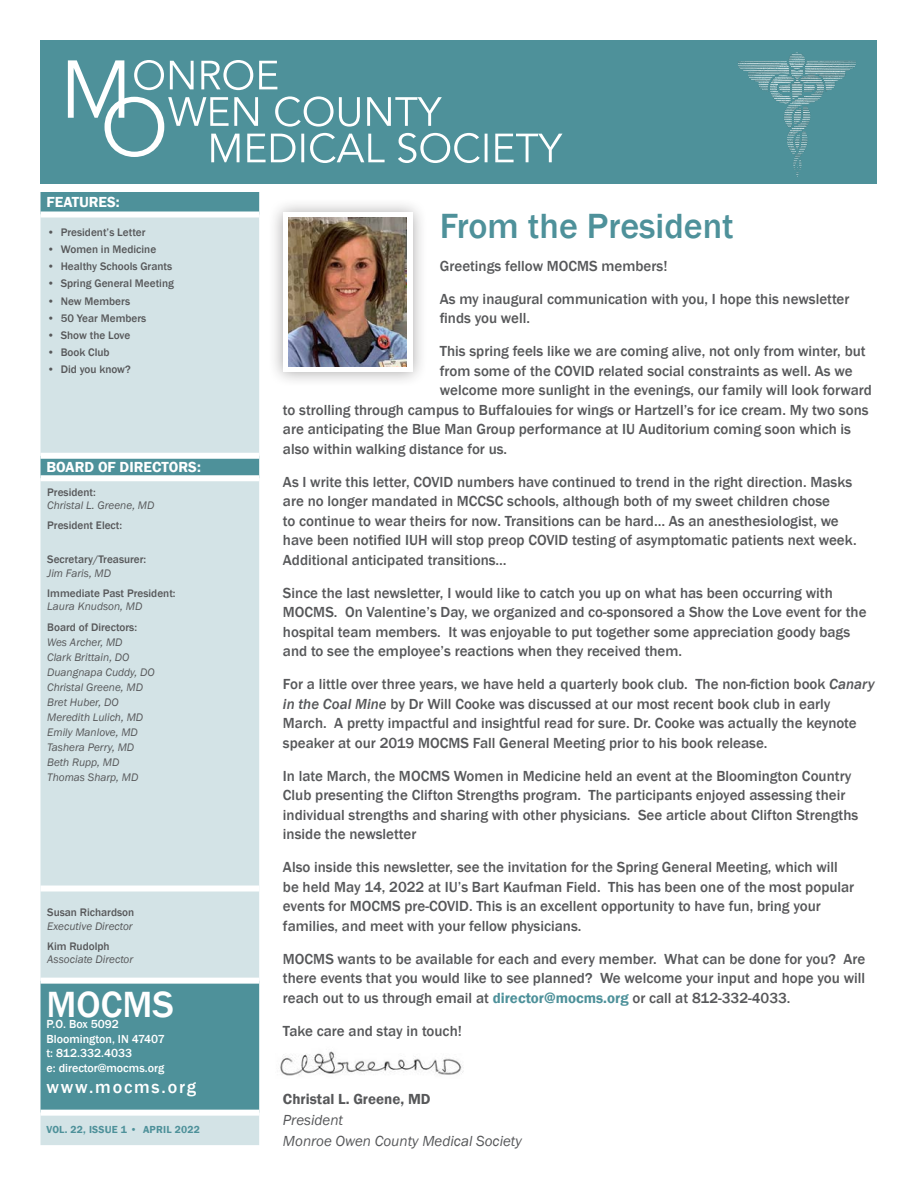
<style>
.page{position:relative;width:918px;height:1188px;background:#fff}
.page>*{position:absolute;margin:0;border:0;box-sizing:border-box;transform-origin:0 0}
.t1{font:500 37.5px "Franklin Gothic";color:#fff}
.t2{font:500 36px "Franklin Gothic";color:#4e919a}
.Body{font:500 18px "Franklin Gothic";letter-spacing:.1em;color:#fff}
.t3{font:500 15px/19.5px "Franklin Gothic";color:#57585a}
.Credit_Line{font:italic 15px "Franklin Gothic";color:#57585a}
.t4{font:600 15px "Franklin Gothic";color:#fff}
.t5{font:600 15px "Franklin Gothic";color:#57585a}
.Body-2{font:500 12px "Franklin Gothic";color:#fff}
.t6{font:500 11.25px "Franklin Gothic";color:#57585a}
.t7{font:italic 11.25px "Franklin Gothic";color:#57585a}
.t8{font:600 10.5px "Franklin Gothic";letter-spacing:.02em;color:#4e919a}
.s1{font-style:italic}
.s2{font-weight:600;color:#4e919a}
</style>
<div class="page">
<img style="left:280px;top:1051px;width:184px;height:25px">
<div style="left:40px;top:40px;width:838px;height:144px;background:#4e919a"></div>
<div style="left:40px;top:192px;width:219px;height:20px;background:#4e919a"></div>
<svg style="left:40px;top:218px;width:219px;height:927px;background:#bed6da"></svg>
<div style="left:40px;top:453px;width:219px;height:6px;background:#fff"></div>
<div style="left:40px;top:475px;width:219px;height:6px;background:#fff"></div>
<div style="left:40px;top:886px;width:219px;height:6px;background:#fff"></div>
<div style="left:40px;top:978px;width:219px;height:6px;background:#fff"></div>
<div style="left:40px;top:1110px;width:219px;height:6px;background:#fff"></div>
<svg style="left:68px;top:60px;width:495px;height:103px"></svg>
<img style="left:738px;top:52px;width:118px;height:125px">
<div style="left:268px;top:197px;width:160px;height:190px;background:#231f20;opacity:.4"></div>
<div style="left:283px;top:213px;width:130px;height:159px;background:#fff"></div>
<img style="left:289px;top:218px;width:118px;height:149px">
<p class="t4" style="left:46px;top:193px;width:75px">FEATURES:</p>
<p class="t6" style="left:47px;top:225px;width:100px">• President’s Letter</p>
<p class="t6" style="left:47px;top:242px;width:111px">• Women in Medicine</p>
<p class="t6" style="left:47px;top:259px;width:127px">• Healthy Schools Grants</p>
<p class="t6" style="left:47px;top:277px;width:128px">• Spring General Meeting</p>
<p class="t6" style="left:47px;top:294px;width:84px">• New Members</p>
<p class="t6" style="left:47px;top:311px;width:101px">• 50 Year Members</p>
<p class="t6" style="left:47px;top:328px;width:85px">• Show the Love</p>
<p class="t6" style="left:47px;top:345px;width:64px">• Book Club</p>
<p class="t6" style="left:47px;top:362px;width:85px">• Did you know?</p>
<p class="t4" style="left:46px;top:458px;width:156px">BOARD OF DIRECTORS:</p>
<p class="t6" style="left:47px;top:485px;width:50px">President:</p>
<p class="t7" style="left:47px;top:498px;width:109px">Christal L. Greene, MD</p>
<p class="t6" style="left:47px;top:519px;width:76px">President Elect:</p>
<p class="t6" style="left:47px;top:552px;width:101px">Secretary/Treasurer:</p>
<p class="t7" style="left:47px;top:566px;width:65px">Jim Faris, MD</p>
<p class="t6" style="left:47px;top:586px;width:130px">Immediate Past President:</p>
<p class="t7" style="left:47px;top:600px;width:97px">Laura Knudson, MD</p>
<p class="t6" style="left:47px;top:620px;width:91px">Board of Directors:</p>
<p class="t7" style="left:47px;top:635px;width:77px">Wes Archer, MD</p>
<p class="t7" style="left:47px;top:650px;width:84px">Clark Brittain, DO</p>
<p class="t7" style="left:47px;top:665px;width:109px">Duangnapa Cuddy, DO</p>
<p class="t7" style="left:47px;top:680px;width:97px">Christal Greene, MD</p>
<p class="t7" style="left:47px;top:695px;width:73px">Bret Huber, DO</p>
<p class="t7" style="left:47px;top:710px;width:97px">Meredith Lulich, MD</p>
<p class="t7" style="left:47px;top:725px;width:92px">Emily Manlove, MD</p>
<p class="t7" style="left:47px;top:740px;width:89px">Tashera Perry, MD</p>
<p class="t7" style="left:47px;top:755px;width:74px">Beth Rupp, MD</p>
<p class="t7" style="left:47px;top:770px;width:93px">Thomas Sharp, MD</p>
<p class="t6" style="left:47px;top:905px;width:89px">Susan Richardson</p>
<p class="t7" style="left:47px;top:919px;width:87px">Executive Director</p>
<p class="t6" style="left:47px;top:939px;width:64px">Kim Rudolph</p>
<p class="t7" style="left:47px;top:953px;width:88px">Associate Director</p>
<p class="t1" style="left:46px;top:981px;width:129px">MOCMS</p>
<p class="Body-2" style="left:46px;top:1017px;width:74px">P.O. Box 5092</p>
<p class="Body-2" style="left:46px;top:1031px;width:120px">Bloomington, IN 47407</p>
<p class="Body-2" style="left:46px;top:1046px;width:87px">t: 812.332.4033</p>
<p class="Body-2" style="left:46px;top:1060px;width:119px">e: director@mocms.org</p>
<p class="Body" style="left:46px;top:1076px;width:151px">www.mocms.org</p>
<p class="t8" style="left:46px;top:1123px;width:155px">VOL. 22, ISSUE 1 • APRIL 2022</p>
<p class="t2" style="left:440px;top:203px;width:295px">From the President</p>
<p class="t3" style="left:440px;top:256px;width:229px">Greetings fellow MOCMS members!</p>
<p class="t3" style="left:440px;top:289px;width:411px">As my inaugural communication with you, I hope this newsletter finds you well.</p>
<p class="t3" style="left:440px;top:342px;width:427px">This spring feels like we are coming alive, not only from winter, but</p>
<p class="t3" style="left:440px;top:361px;width:414px">from some of the COVID related social constraints as well. As we</p>
<p class="t3" style="left:440px;top:381px;width:434px">welcome more sunlight in the evenings, our family will look forward</p>
<p class="t3" style="left:283px;top:400px;width:587px">to strolling through campus to Buffalouies for wings or Hartzell’s for ice cream. My two sons</p>
<p class="t3" style="left:283px;top:420px;width:570px">are anticipating the Blue Man Group performance at IU Auditorium coming soon which is</p>
<p class="t3" style="left:283px;top:439px;width:226px">also within walking distance for us.</p>
<p class="t3" style="left:283px;top:472px;width:575px">As I write this letter, COVID numbers have continued to trend in the right direction. Masks are no longer mandated in MCCSC schools, although both of my sweet children chose<br>to continue to wear theirs for now. Transitions can be hard… As an anesthesiologist, we have been notified IUH will stop preop COVID testing of asymptomatic patients next week.<br>Additional anticipated transitions…</p>
<p class="t3" style="left:283px;top:583px;width:585px">Since the last newsletter, I would like to catch you up on what has been occurring with MOCMS. On Valentine’s Day, we organized and co-sponsored a Show the Love event for the hospital team members. It was enjoyable to put together some appreciation goody bags and to see the employee’s reactions when they received them.</p>
<p class="t3" style="left:283px;top:675px;width:593px">For a little over three years, we have held a quarterly book club. The non-fiction book <span class="s1">Canary in the Coal Mine</span> by Dr Will Cooke was discussed at our most recent book club in early March. A pretty impactful and insightful read for sure. Dr. Cooke was actually the keynote speaker at our 2019 MOCMS Fall General Meeting prior to his book release.</p>
<p class="t3" style="left:283px;top:766px;width:577px">In late March, the MOCMS Women in Medicine held an event at the Bloomington Country Club presenting the Clifton Strengths program. The participants enjoyed assessing their individual strengths and sharing with other physicians. See article about Clifton Strengths inside the newsletter</p>
<p class="t3" style="left:283px;top:858px;width:573px">Also inside this newsletter, see the invitation for the Spring General Meeting, which will be held May 14, 2022 at IU’s Bart Kaufman Field. This has been one of the most popular events for MOCMS pre-COVID. This is an excellent opportunity to have fun, bring your families, and meet with your fellow physicians.</p>
<p class="t3" style="left:283px;top:949px;width:584px;text-align:justify">MOCMS wants to be available for each and every member. What can be done for you? Are there events that you would like to see planned? We welcome your input and hope you will reach out to us through email at <span class="s2">director@mocms.org</span> or call at 812-332-4033.</p>
<p class="t3" style="left:283px;top:1021px;width:180px">Take care and stay in touch!</p>
<p class="t5" style="left:283px;top:1090px;width:149px">Christal L. Greene, MD</p>
<p class="Credit_Line" style="left:283px;top:1111px;width:62px">President</p>
<p class="Credit_Line" style="left:283px;top:1132px;width:240px">Monroe Owen County Medical Society</p>
</div>
